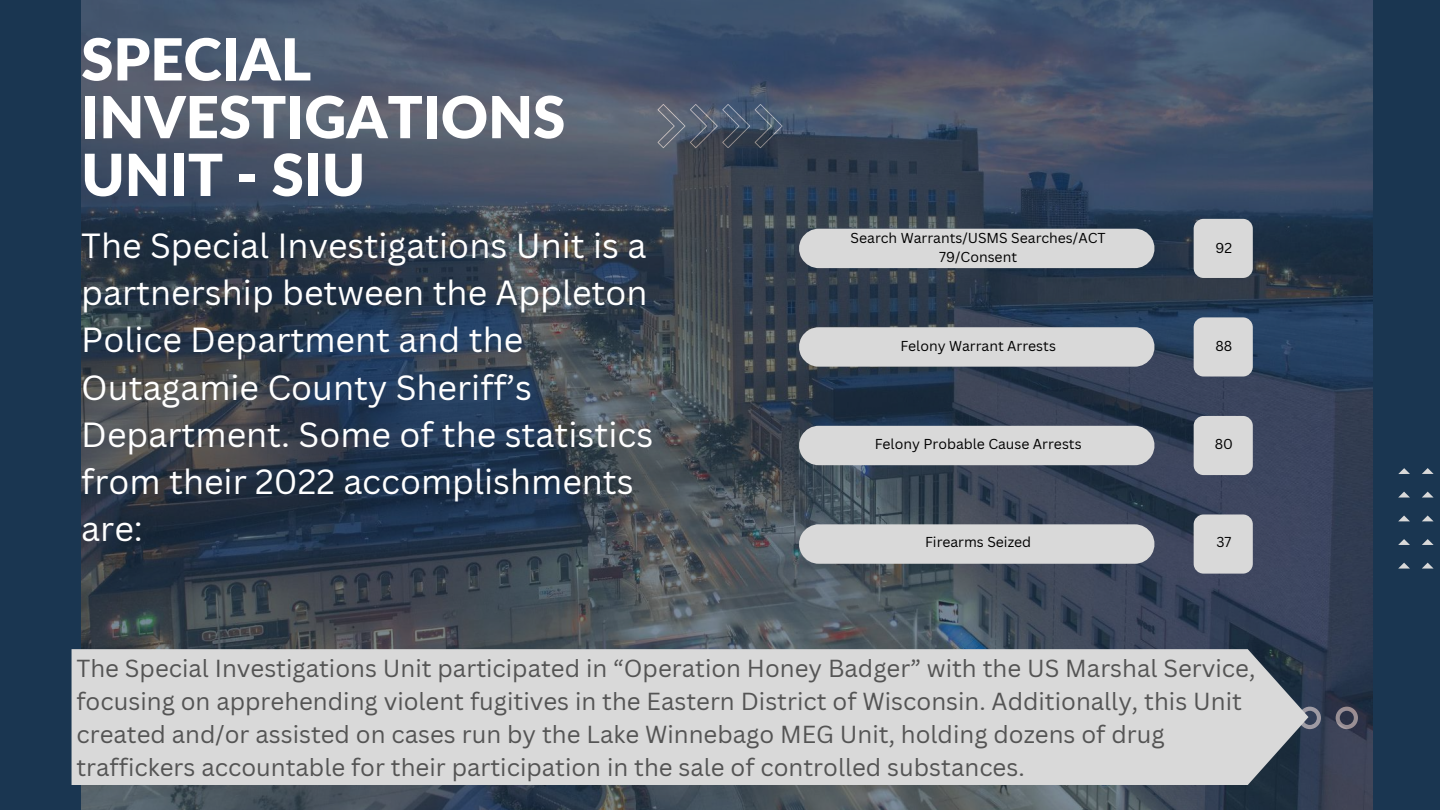
<style>
.page{position:relative;width:1440px;height:810px;background:#1a3651}
.page>*{position:absolute;margin:0;border:0;box-sizing:border-box;transform-origin:0 0}
.t1{font:900 58px/57.8px "Lato";color:#fff}
.t2{font:34px/47.2px "Canva Sans";color:#fff}
.t3{font:24px/33px "Canva Sans";color:#545454}
.t4{font:14px/19.5px "Canva Sans";color:#000;text-align:center}
</style>
<div class="page">
<svg style="left:1398px;top:468px;width:12px;height:6px"></svg>
<svg style="left:1398px;top:492px;width:12px;height:6px"></svg>
<svg style="left:1398px;top:516px;width:12px;height:5px"></svg>
<svg style="left:1398px;top:539px;width:12px;height:6px"></svg>
<svg style="left:1398px;top:563px;width:12px;height:6px"></svg>
<svg style="left:1422px;top:468px;width:12px;height:6px"></svg>
<svg style="left:1422px;top:492px;width:12px;height:6px"></svg>
<svg style="left:1422px;top:515px;width:11px;height:6px"></svg>
<svg style="left:1422px;top:539px;width:12px;height:6px"></svg>
<svg style="left:1422px;top:563px;width:12px;height:6px"></svg>
<img style="left:81px;top:0;width:1291px;height:810px">
<svg style="left:798px;top:219px;width:455px;height:355px;background:#777e89"></svg>
<div style="left:72px;top:649px;width:1237px;height:136px;background:#d9d9d9"></div>
<h1 class="t1" style="left:81px;top:29px;width:485px">SPECIAL<br>INVESTIGATIONS<br>UNIT - SIU</h1>
<h2 class="t2" style="left:81px;top:221px;width:573px">The Special Investigations Unit is a partnership between the Appleton<br>Police Department and the<br>Outagamie County Sheriff’s<br>Department. Some of the statistics from their 2022 accomplishments are:</h2>
<p class="t4" style="left:851px;top:228px;width:257px">Search Warrants/USMS Searches/ACT<br>79/Consent</p>
<p class="t4" style="left:900px;top:336px;width:157px">Felony Warrant Arrests</p>
<p class="t4" style="left:875px;top:434px;width:209px">Felony Probable Cause Arrests</p>
<p class="t4" style="left:925px;top:532px;width:108px">Firearms Seized</p>
<p class="t4" style="left:1216px;top:237px;width:18px">92</p>
<p class="t4" style="left:1215px;top:336px;width:18px">88</p>
<p class="t4" style="left:1215px;top:434px;width:20px">80</p>
<p class="t4" style="left:1216px;top:532px;width:17px">37</p>
<p class="t3" style="left:76px;top:651px;width:1180px">The Special Investigations Unit participated in “Operation Honey Badger” with the US Marshal Service, focusing on apprehending violent fugitives in the Eastern District of Wisconsin. Additionally, this Unit created and/or assisted on cases run by the Lake Winnebago MEG Unit, holding dozens of drug traffickers accountable for their participation in the sale of controlled substances.</p>
</div>
